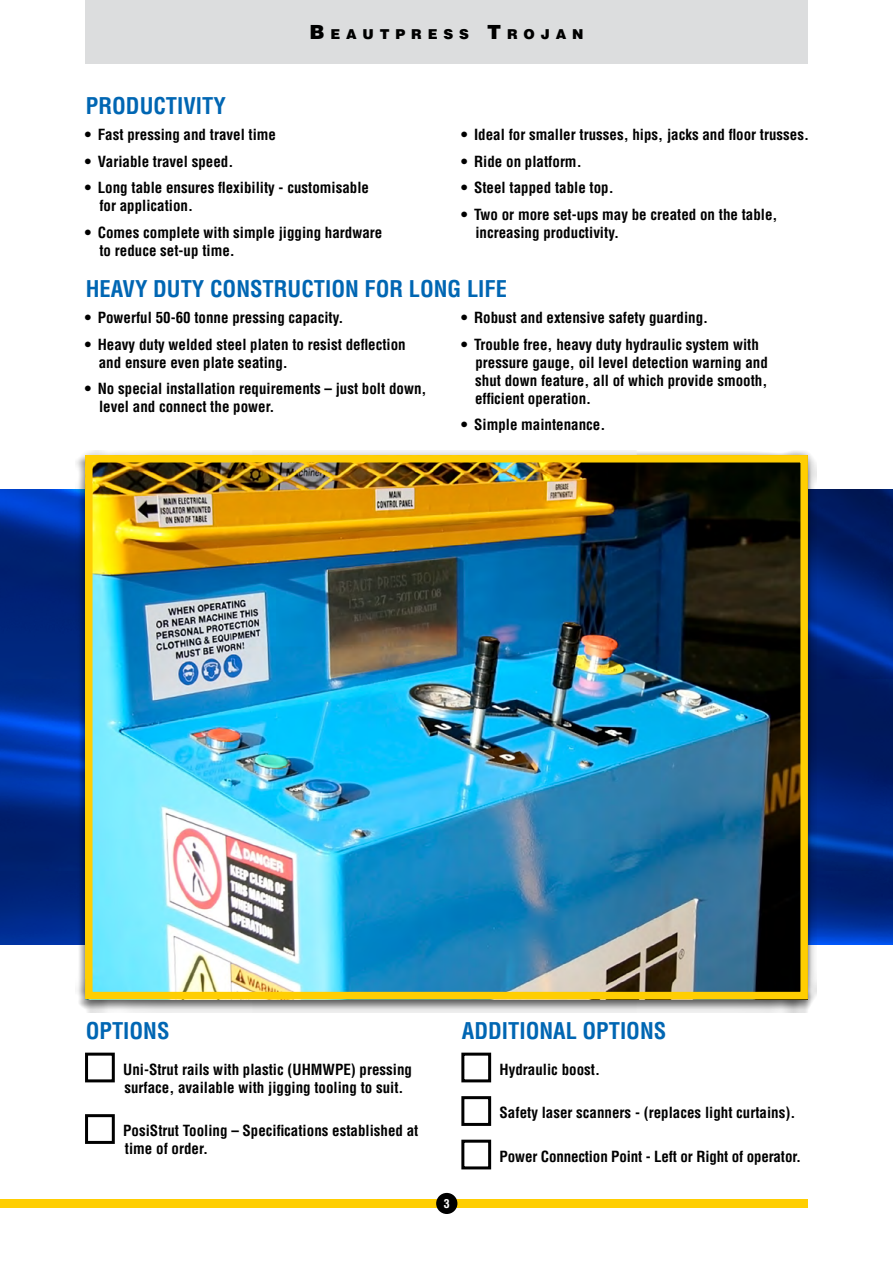
<style>
.page{position:relative;width:893px;height:1263px;background:#fff}
.page>*{position:absolute;margin:0;border:0;box-sizing:border-box;transform-origin:0 0}
.t1{font:700 condensed 22.5px "Helvetica LT Std";color:#0066b3}
.t2{font:700 condensed 15px/18px "Helvetica LT Std";color:#000}
.t3{font:900 13.65px "Helvetica LT Std";letter-spacing:.43em;color:#000}
.t4{font:700 condensed 12px "Helvetica LT Std";color:#fff}
.s1{font-size:19.5px}
</style>
<div class="page">
<div style="left:0;top:1199px;width:808px;height:9px;background:#ffce02"></div>
<img style="left:0;top:489px;width:893px;height:455px">
<div style="left:436px;top:1193px;width:21px;height:21px;background:#000;border-radius:50%"></div>
<div style="left:85px;top:0;width:723px;height:64px;background:#dcddde"></div>
<div style="left:76px;top:450px;width:741px;height:562px;background:#000;opacity:.75"></div>
<img style="left:94px;top:464px;width:705px;height:526px">
<div style="left:85px;top:455px;width:723px;height:544px;border:8px solid #ffce02"></div>
<div style="left:85px;top:1053px;width:30px;height:29px;background:#fff;border:3px solid #000"></div>
<div style="left:85px;top:1114px;width:30px;height:30px;background:#fff;border:3px solid #000"></div>
<div style="left:461px;top:1053px;width:30px;height:29px;background:#fff;border:3px solid #000"></div>
<div style="left:461px;top:1096px;width:30px;height:30px;background:#fff;border:3px solid #000"></div>
<div style="left:461px;top:1140px;width:30px;height:29px;background:#fff;border:3px solid #000"></div>
<p class="t3" style="left:309px;top:25px;width:276px"><span class="s1">B</span>EAUTPRESS <span class="s1">T</span>ROJAN</p>
<h1 class="t1" style="left:86px;top:92px;width:142px">PRODUCTIVITY</h1>
<p class="t2" style="left:85px;top:126px;width:193px">• Fast pressing and travel time</p>
<p class="t2" style="left:85px;top:152px;width:150px">• Variable travel speed.</p>
<p class="t2" style="left:99px;top:179px;width:271px;text-indent:-15px">• Long table ensures flexibility - customisable for application.</p>
<p class="t2" style="left:99px;top:223px;width:284px;text-indent:-15px">• Comes complete with simple jigging hardware to reduce set-up time.</p>
<p class="t2" style="left:461px;top:126px;width:349px">• Ideal for smaller trusses, hips, jacks and floor trusses.</p>
<p class="t2" style="left:461px;top:152px;width:122px">• Ride on platform.</p>
<p class="t2" style="left:461px;top:179px;width:154px">• Steel tapped table top.</p>
<p class="t2" style="left:475px;top:205px;width:304px;text-indent:-14px">• Two or more set-ups may be created on the table, increasing productivity.</p>
<h1 class="t1" style="left:86px;top:274px;width:423px">HEAVY DUTY CONSTRUCTION FOR LONG LIFE</h1>
<p class="t2" style="left:85px;top:309px;width:260px">• Powerful 50-60 tonne pressing capacity.</p>
<p class="t2" style="left:99px;top:335px;width:308px;text-indent:-14px">• Heavy duty welded steel platen to resist deflection and ensure even plate seating.</p>
<p class="t2" style="left:99px;top:380px;width:329px;text-indent:-14px">• No special installation requirements – just bolt down, level and connect the power.</p>
<p class="t2" style="left:461px;top:309px;width:249px">• Robust and extensive safety guarding.</p>
<p class="t2" style="left:475px;top:335px;width:294px;text-indent:-14px">• Trouble free, heavy duty hydraulic system with pressure gauge, oil level detection warning and shut down feature, all of which provide smooth, efficient operation.</p>
<p class="t2" style="left:461px;top:416px;width:146px">• Simple maintenance.</p>
<h1 class="t1" style="left:86px;top:1016px;width:85px">OPTIONS</h1>
<p class="t2" style="left:123px;top:1060px;width:290px">Uni-Strut rails with plastic (UHMWPE) pressing surface, available with jigging tooling to suit.</p>
<p class="t2" style="left:123px;top:1122px;width:297px">PosiStrut Tooling – Specifications established at time of order.</p>
<h1 class="t1" style="left:462px;top:1016px;width:206px">ADDITIONAL OPTIONS</h1>
<p class="t2" style="left:500px;top:1060px;width:102px">Hydraulic boost.</p>
<p class="t2" style="left:500px;top:1104px;width:297px">Safety laser scanners - (replaces light curtains).</p>
<p class="t2" style="left:500px;top:1147px;width:303px">Power Connection Point - Left or Right of operator.</p>
<p class="t4" style="left:444px;top:1196px;width:7px">3</p>
</div>
